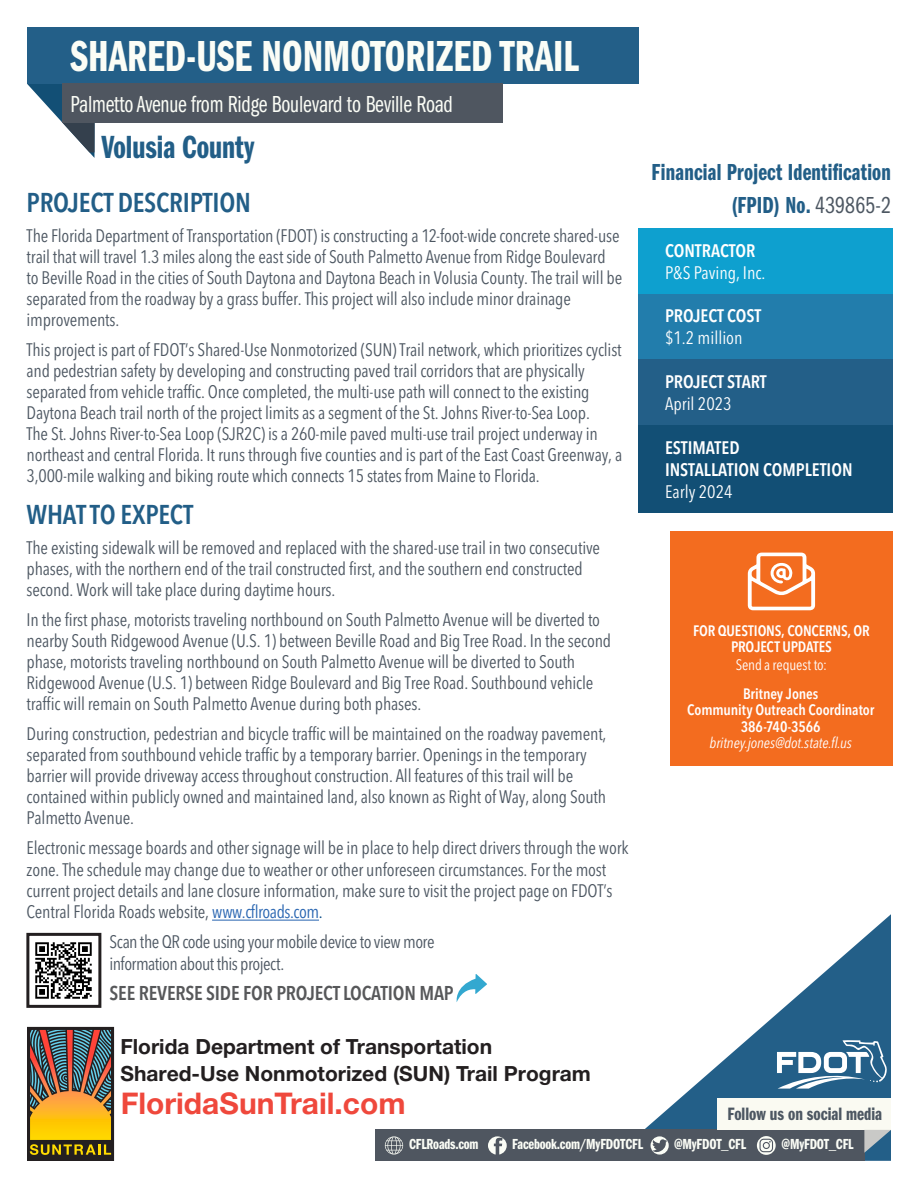
<style>
.page{position:relative;width:918px;height:1188px;background:#fff}
.page>*{position:absolute;margin:0;border:0;box-sizing:border-box;transform-origin:0 0}
.t1{font:45px "ITC Franklin Gothic Std Dm Cp";color:#fbfdf6;scale:.96 1}
.t2{font:33.15px "ITC Franklin Gothic Std Dm Cp";color:#225e87;scale:.96 1}
.t3{font:700 30px "Helvetica Neue";color:#ef483c}
.t4{font:600 condensed 27px "Avenir Next LT Pro";letter-spacing:-.01em;color:#225e87}
.t5{font:24px "ITC Franklin Gothic Std Dm Cp";letter-spacing:.01em;color:#225e87;scale:.96 1}
.t6{font:24px "ITC Franklin Gothic Std Bk Cp";letter-spacing:-.01em;color:#fbfdf6;scale:.96 1}
.t7{font:700 21px/26.7px "Helvetica Neue";color:#231f20}
.t8{font:600 condensed 19.8px "Avenir Next LT Pro";letter-spacing:-.01em;color:#57585a}
.t9{font:18.6px "ITC Franklin Gothic Std Dm Cp";color:#4d5762}
.t10{font:condensed 18px/21px "Avenir Next LT Pro";letter-spacing:-.01em;color:#4d5762}
.t11{font:condensed 18px/21.6px "Avenir Next LT Pro";letter-spacing:-.03em;color:#4d5762}
.t12{font:600 condensed 18px "Avenir Next LT Pro";color:#fff}
.t13{font:condensed 18px "Avenir Next LT Pro";color:#fff}
.t14{font:15.15px "ITC Franklin Gothic Std Dm Cp";letter-spacing:-.01em;color:#fbfdf6}
.t15{font:600 condensed 15px/16.5px "Avenir Next LT Pro";letter-spacing:-.005em;color:#fff;text-align:center}
.t16{font:condensed 15px "Avenir Next LT Pro";letter-spacing:-.01em;color:#fff}
.s1{color:#2865b1}
.s2{color:#084c85}
.s3{font-family:"ITC Franklin Gothic Std Bk Cp";color:#4d5762}
.s4{font-weight:400;font-style:italic}
</style>
<div class="page">
<svg style="left:608px;top:914px;width:283px;height:247px"></svg>
<svg style="left:27px;top:84px;width:68px;height:74px"></svg>
<div style="left:27px;top:27px;width:612px;height:57px;background:#235f88"></div>
<div style="left:638px;top:359px;width:254px;height:67px;background:#235f88"></div>
<div style="left:638px;top:228px;width:254px;height:66px;background:#0ea0cf"></div>
<div style="left:638px;top:294px;width:254px;height:65px;background:#227dac"></div>
<div style="left:638px;top:426px;width:254px;height:87px;background:#124f75"></div>
<svg style="left:777px;top:1040px;width:110px;height:49px"></svg>
<div style="left:375px;top:1130px;width:490px;height:31px;background:#4f5660"></div>
<svg style="left:488px;top:1136px;width:19px;height:19px"></svg>
<svg style="left:651px;top:1136px;width:18px;height:19px"></svg>
<svg style="left:385px;top:1136px;width:18px;height:19px"></svg>
<svg style="left:757px;top:1136px;width:19px;height:19px"></svg>
<div style="left:718px;top:1098px;width:173px;height:32px;background:#fafaf2"></div>
<svg style="left:864px;top:1130px;width:27px;height:23px"></svg>
<img style="left:35px;top:942px;width:57px;height:57px">
<div style="left:26px;top:933px;width:75px;height:75px;border:3px solid #231f20"></div>
<div style="left:63px;top:83px;width:440px;height:40px;background:#4f5660"></div>
<svg style="left:456px;top:974px;width:31px;height:28px"></svg>
<div style="left:670px;top:531px;width:222px;height:235px;background:#f36c1f"></div>
<svg style="left:748px;top:553px;width:67px;height:57px"></svg>
<svg style="left:27px;top:1027px;width:87px;height:134px;background:#8b713b"></svg>
<hr style="left:212px;top:920px;width:107px;height:1px;background:#2865b1">
<p class="t1" style="left:70px;top:32px;width:531px">SHARED-USE NONMOTORIZED TRAIL</p>
<p class="t6" style="left:70px;top:91px;width:400px">Palmetto Avenue from Ridge Boulevard to Beville Road</p>
<p class="t2" style="left:101px;top:129px;width:161px">Volusia County</p>
<p class="t4" style="left:27px;top:187px;width:226px">PROJECT DESCRIPTION</p>
<p class="t10" style="left:27px;top:226px;width:597px">The Florida Department of Transportation (FDOT) is constructing a 12-foot-wide concrete shared-use trail that will travel 1.3 miles along the east side of South Palmetto Avenue from Ridge Boulevard to Beville Road in the cities of South Daytona and Daytona Beach in Volusia County. The trail will be separated from the roadway by a grass buffer. This project will also include minor drainage improvements.</p>
<p class="t10" style="left:27px;top:340px;width:597px">This project is part of FDOT’s Shared-Use Nonmotorized (SUN) Trail network, which prioritizes cyclist and pedestrian safety by developing and constructing paved trail corridors that are physically separated from vehicle traffic. Once completed, the multi-use path will connect to the existing Daytona Beach trail north of the project limits as a segment of the St. Johns River-to-Sea Loop.<br>The St. Johns River-to-Sea Loop (SJR2C) is a 260-mile paved multi-use trail project underway in northeast and central Florida. It runs through five counties and is part of the East Coast Greenway, a 3,000-mile walking and biking route which connects 15 states from Maine to Florida.</p>
<p class="t4" style="left:27px;top:499px;width:168px">WHAT TO EXPECT</p>
<p class="t10" style="left:27px;top:538px;width:575px">The existing sidewalk will be removed and replaced with the shared-use trail in two consecutive phases, with the northern end of the trail constructed first, and the southern end constructed second. Work will take place during daytime hours.</p>
<p class="t10" style="left:27px;top:610px;width:586px">In the first phase, motorists traveling northbound on South Palmetto Avenue will be diverted to nearby South Ridgewood Avenue (U.S. 1) between Beville Road and Big Tree Road. In the second phase, motorists traveling northbound on South Palmetto Avenue will be diverted to South Ridgewood Avenue (U.S. 1) between Ridge Boulevard and Big Tree Road. Southbound vehicle traffic will remain on South Palmetto Avenue during both phases.</p>
<p class="t10" style="left:27px;top:724px;width:581px">During construction, pedestrian and bicycle traffic will be maintained on the roadway pavement, separated from southbound vehicle traffic by a temporary barrier. Openings in the temporary barrier will provide driveway access throughout construction. All features of this trail will be contained within publicly owned and maintained land, also known as Right of Way, along South Palmetto Avenue.</p>
<p class="t10" style="left:27px;top:838px;width:603px">Electronic message boards and other signage will be in place to help direct drivers through the work zone. The schedule may change due to weather or other unforeseen circumstances. For the most current project details and lane closure information, make sure to visit the project page on FDOT’s Central Florida Roads website, <span class="s1">www.cflroads.com</span><span class="s2">.</span></p>
<p class="t11" style="left:110px;top:931px;width:327px">Scan the QR code using your mobile device to view more information about this project.</p>
<p class="t8" style="left:110px;top:981px;width:346px">SEE REVERSE SIDE FOR PROJECT LOCATION MAP</p>
<p class="t7" style="left:120px;top:1034px;width:472px">Florida Department of Transportation<br>Shared-Use Nonmotorized (SUN) Trail Program</p>
<p class="t3" style="left:121px;top:1080px;width:286px">FloridaSunTrail.com</p>
<p class="t5" style="left:652px;top:159px;width:251px">Financial Project Identification</p>
<p class="t5" style="left:731px;top:192px;width:168px">(FPID) No. <span class="s3">439865-2</span></p>
<p class="t12" style="left:665px;top:239px;width:92px">CONTRACTOR</p>
<p class="t13" style="left:665px;top:262px;width:102px">P&amp;S Paving, Inc.</p>
<p class="t12" style="left:665px;top:305px;width:98px">PROJECT COST</p>
<p class="t13" style="left:665px;top:327px;width:79px">$1.2 million</p>
<p class="t12" style="left:665px;top:370px;width:103px">PROJECT START</p>
<p class="t13" style="left:665px;top:393px;width:68px">April 2023</p>
<p class="t12" style="left:665px;top:437px;width:76px">ESTIMATED</p>
<p class="t12" style="left:665px;top:458px;width:189px">INSTALLATION COMPLETION</p>
<p class="t13" style="left:665px;top:481px;width:69px">Early 2024</p>
<p class="t15" style="left:693px;top:623px;width:178px;line-height:15.6px">FOR QUESTIONS, CONCERNS, OR<br>PROJECT UPDATES</p>
<p class="t16" style="left:736px;top:656px;width:93px">Send a request to:</p>
<p class="t15" style="left:687px;top:685px;width:188px">Britney Jones<br>Community Outreach Coordinator<br>386-740-3566 <span class="s4">britney.jones@dot.state.fl.us</span></p>
<p class="t9" style="left:727px;top:1103px;width:156px">Follow us on social media</p>
<p class="t14" style="left:409px;top:1136px;width:71px">CFLRoads.com</p>
<p class="t14" style="left:512px;top:1136px;width:132px">Facebook.com/MyFDOTCFL</p>
<p class="t14" style="left:674px;top:1136px;width:74px">@MyFDOT_CFL</p>
<p class="t14" style="left:782px;top:1136px;width:74px">@MyFDOT_CFL</p>
</div>
